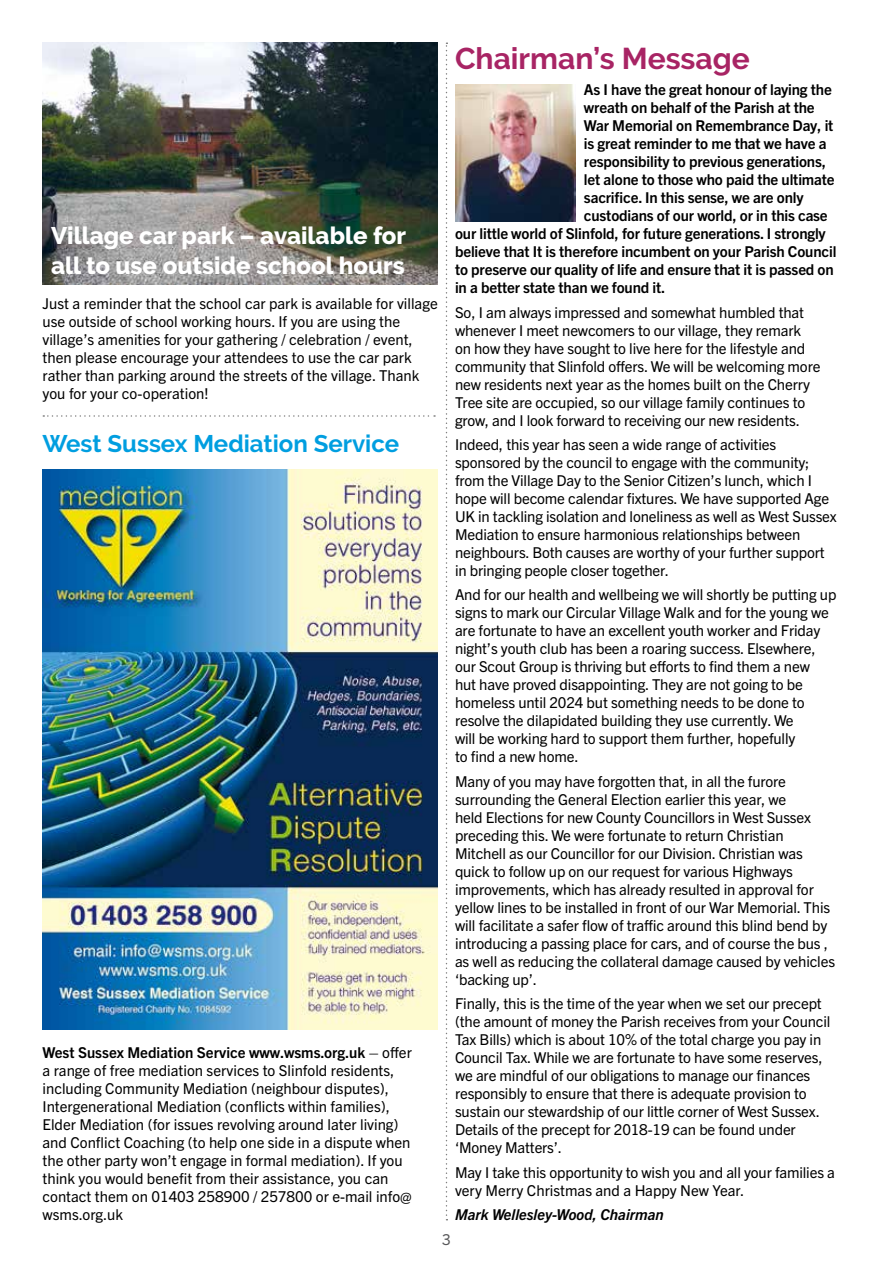
<style>
.page{position:relative;width:893px;height:1263px;background:#fff}
.page>*{position:absolute;margin:0;border:0;box-sizing:border-box;transform-origin:0 0}
.t1{font:700 30px "Raleway";color:#a82464}
.t2{font:800 24px/30px "Raleway";color:#fff}
.t3{font:700 24px "Raleway";color:#009ee0}
.t4{font:15px/18px "Trade Gothic Next LT Pro";letter-spacing:-.01em;color:#000}
.t5{font:700 15px "Trade Gothic Next LT Pro";letter-spacing:-.01em;color:#000}
.t6{font:italic 700 15px "Trade Gothic Next LT Pro";color:#000}
.t7{font:15px "Trade Gothic Next LT Pro";color:#58585a}
.s1{font-weight:700}
</style>
<div class="page">
<svg style="left:446px;top:43px;width:1px;height:1177px"></svg>
<img style="left:455px;top:85px;width:120px;height:136px">
<img style="left:43px;top:43px;width:395px;height:242px">
<img style="left:43px;top:470px;width:395px;height:559px">
<svg style="left:43px;top:415px;width:392px;height:2px"></svg>
<h2 class="t2" style="left:51px;top:220px;width:356px">Village car park – available for all to use outside school hours</h2>
<p class="t4" style="left:43px;top:293px;width:397px">Just a reminder that the school car park is available for village use outside of school working hours. If you are using the village’s amenities for your gathering / celebration / event, then please encourage your attendees to use the car park rather than parking around the streets of the village. Thank you for your co-operation!</p>
<h2 class="t3" style="left:43px;top:430px;width:358px">West Sussex Mediation Service</h2>
<p class="t4" style="left:43px;top:1042px;width:371px"><span class="s1">West Sussex Mediation Service www.wsms.org.uk</span> – offer a range of free mediation services to Slinfold residents, including Community Mediation (neighbour disputes), Intergenerational Mediation (conflicts within families), Elder Mediation (for issues revolving around later living) and Conflict Coaching (to help one side in a dispute when the other party won’t engage in formal mediation). If you think you would benefit from their assistance, you can contact them on 01403 258900 / 257800 or e-mail info@ wsms.org.uk</p>
<h1 class="t1" style="left:455px;top:41px;width:296px">Chairman’s Message</h1>
<p class="t5" style="left:584px;top:79px;width:249px">As I have the great honour of laying the</p>
<p class="t5" style="left:584px;top:97px;width:232px">wreath on behalf of the Parish at the</p>
<p class="t5" style="left:584px;top:115px;width:251px">War Memorial on Remembrance Day, it</p>
<p class="t5" style="left:584px;top:133px;width:244px">is great reminder to me that we have a</p>
<p class="t5" style="left:584px;top:151px;width:243px">responsibility to previous generations,</p>
<p class="t5" style="left:584px;top:169px;width:252px">let alone to those who paid the ultimate</p>
<p class="t5" style="left:584px;top:187px;width:221px">sacrifice. In this sense, we are only</p>
<p class="t5" style="left:584px;top:205px;width:245px">custodians of our world, or in this case</p>
<p class="t5" style="left:455px;top:223px;width:372px">our little world of Slinfold, for future generations. I strongly</p>
<p class="t5" style="left:455px;top:241px;width:383px">believe that It is therefore incumbent on your Parish Council</p>
<p class="t5" style="left:455px;top:259px;width:380px">to preserve our quality of life and ensure that it is passed on</p>
<p class="t5" style="left:455px;top:277px;width:212px">in a better state than we found it.</p>
<p class="t4" style="left:455px;top:302px;width:367px">So, I am always impressed and somewhat humbled that whenever I meet newcomers to our village, they remark on how they have sought to live here for the lifestyle and community that Slinfold offers. We will be welcoming more new residents next year as the homes built on the Cherry Tree site are occupied, so our village family continues to grow, and I look forward to receiving our new residents.</p>
<p class="t4" style="left:455px;top:434px;width:383px">Indeed, this year has seen a wide range of activities sponsored by the council to engage with the community; from the Village Day to the Senior Citizen’s lunch, which I hope will become calendar fixtures. We have supported Age UK in tackling isolation and loneliness as well as West Sussex Mediation to ensure harmonious relationships between neighbours. Both causes are worthy of your further support in bringing people closer together.</p>
<p class="t4" style="left:455px;top:585px;width:383px">And for our health and wellbeing we will shortly be putting up signs to mark our Circular Village Walk and for the young we are fortunate to have an excellent youth worker and Friday night’s youth club has been a roaring success. Elsewhere, our Scout Group is thriving but efforts to find them a new<br>hut have proved disappointing. They are not going to be homeless until 2024 but something needs to be done to resolve the dilapidated building they use currently. We<br>will be working hard to support them further, hopefully<br>to find a new home.</p>
<p class="t4" style="left:455px;top:771px;width:382px">Many of you may have forgotten that, in all the furore surrounding the General Election earlier this year, we<br>held Elections for new County Councillors in West Sussex preceding this. We were fortunate to return Christian Mitchell as our Councillor for our Division. Christian was quick to follow up on our request for various Highways improvements, which has already resulted in approval for yellow lines to be installed in front of our War Memorial. This will facilitate a safer flow of traffic around this blind bend by introducing a passing place for cars, and of course the bus , as well as reducing the collateral damage caused by vehicles ‘backing up’.</p>
<p class="t4" style="left:455px;top:994px;width:377px">Finally, this is the time of the year when we set our precept (the amount of money the Parish receives from your Council Tax Bills) which is about 10% of the total charge you pay in Council Tax. While we are fortunate to have some reserves, we are mindful of our obligations to manage our finances responsibly to ensure that there is adequate provision to sustain our stewardship of our little corner of West Sussex.<br>Details of the precept for 2018-19 can be found under ‘Money Matters’.</p>
<p class="t4" style="left:455px;top:1162px;width:381px">May I take this opportunity to wish you and all your families a very Merry Christmas and a Happy New Year.</p>
<p class="t6" style="left:455px;top:1204px;width:210px">Mark Wellesley-Wood, Chairman</p>
<p class="t7" style="left:442px;top:1229px;width:10px">3</p>
</div>
